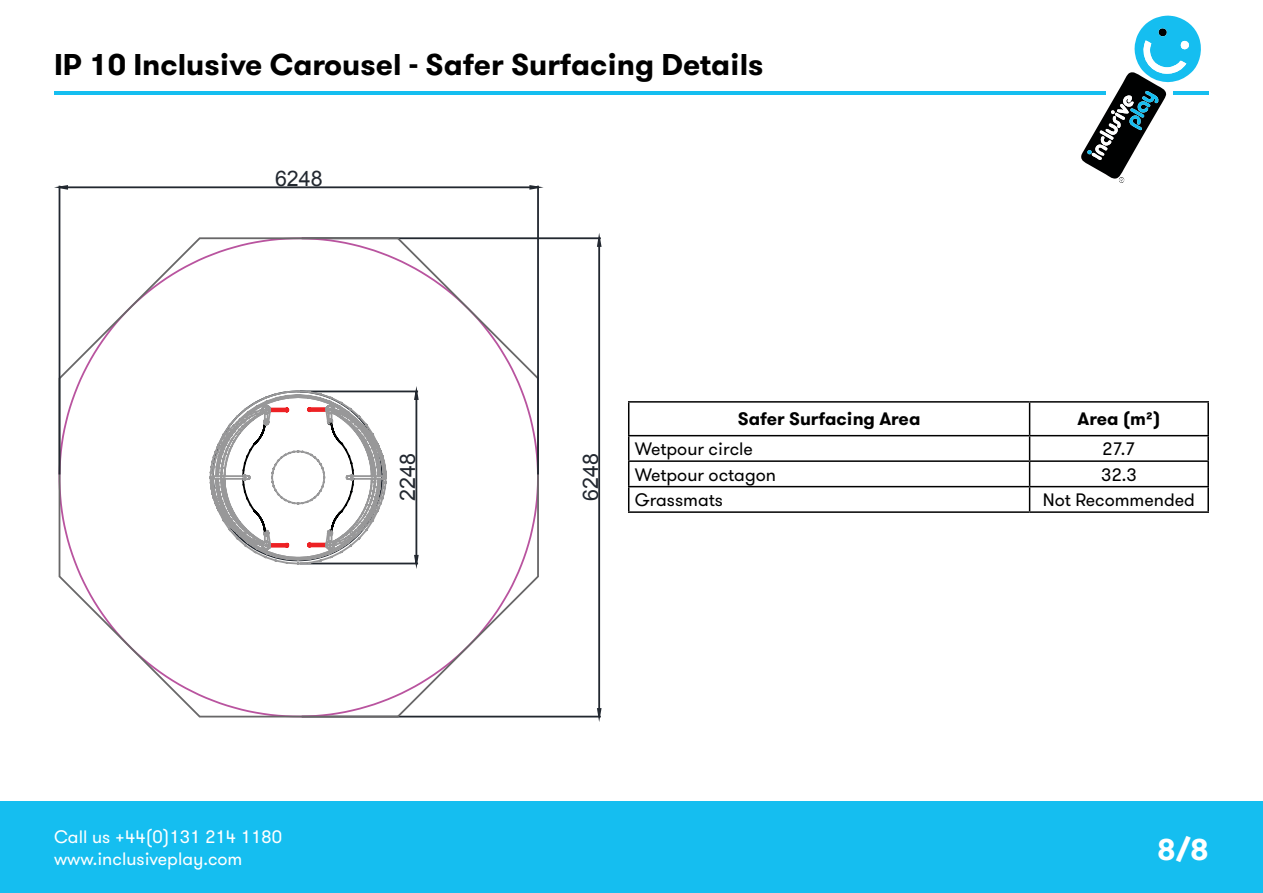
<style>
.page{position:relative;width:1263px;height:893px;background:#fff}
.page>*{position:absolute;margin:0;border:0;box-sizing:border-box;transform-origin:0 0}
.t1{font:700 30px "GT Walsheim";color:#000}
.t2{font:700 30px "GT Walsheim";color:#fff}
.t3{font:21.45px "Arial";color:#222830}
.t4{font:18px "GT Walsheim";color:#000}
.t5{font:18px/21.6px "GT Walsheim";color:#fff}
.t6{font:700 18px "GT Walsheim";color:#000}
</style>
<div class="page">
<div style="left:0;top:802px;width:1263px;height:91px;background:#15bef0"></div>
<hr style="left:54px;top:91px;width:1051px;height:3px;background:#15bef0">
<svg style="left:1081px;top:15px;width:122px;height:168px"></svg>
<hr style="left:1174px;top:91px;width:35px;height:3px;background:#15bef0">
<hr style="left:628px;top:401px;width:401px;height:2px;background:#000">
<hr style="left:628px;top:403px;width:1px;height:32px;background:#000">
<hr style="left:1029px;top:401px;width:180px;height:2px;background:#000">
<hr style="left:1029px;top:403px;width:1px;height:32px;background:#000">
<hr style="left:1207px;top:403px;width:2px;height:32px;background:#000">
<hr style="left:628px;top:435px;width:401px;height:1px;background:#000">
<hr style="left:1029px;top:435px;width:180px;height:1px;background:#000">
<hr style="left:1207px;top:436px;width:2px;height:24px;background:#000">
<hr style="left:628px;top:460px;width:401px;height:2px;background:#000">
<hr style="left:1029px;top:460px;width:180px;height:2px;background:#000">
<hr style="left:1207px;top:462px;width:2px;height:24px;background:#000">
<hr style="left:628px;top:486px;width:401px;height:1px;background:#000">
<svg style="left:628px;top:436px;width:1px;height:75px"></svg>
<hr style="left:1029px;top:486px;width:180px;height:1px;background:#000">
<svg style="left:1029px;top:436px;width:1px;height:75px"></svg>
<hr style="left:1207px;top:487px;width:2px;height:24px;background:#000">
<hr style="left:628px;top:511px;width:401px;height:2px;background:#000">
<hr style="left:1029px;top:511px;width:180px;height:2px;background:#000">
<svg style="left:540px;top:236px;width:62px;height:486px"></svg>
<svg style="left:58px;top:562px;width:482px;height:156px"></svg>
<svg style="left:58px;top:185px;width:491px;height:377px"></svg>
<svg style="left:208px;top:380px;width:212px;height:195px"></svg>
<h1 class="t1" style="left:54px;top:45px;width:711px">IP 10 Inclusive Carousel - Safer Surfacing Details</h1>
<p class="t3" style="left:275px;top:165px;width:49px">6248</p>
<p class="t3" style="left:394px;top:501px;width:49px;rotate:-90deg">2248</p>
<p class="t3" style="left:576px;top:501px;width:49px;rotate:-90deg">6248</p>
<p class="t6" style="left:738px;top:407px;width:184px">Safer Surfacing Area</p>
<p class="t6" style="left:1077px;top:407px;width:84px">Area (m²)</p>
<p class="t4" style="left:635px;top:437px;width:120px">Wetpour circle</p>
<p class="t4" style="left:1102px;top:437px;width:35px">27.7</p>
<p class="t4" style="left:635px;top:463px;width:143px">Wetpour octagon</p>
<p class="t4" style="left:1101px;top:463px;width:37px">32.3</p>
<p class="t4" style="left:635px;top:488px;width:90px">Grassmats</p>
<p class="t4" style="left:1043px;top:488px;width:154px">Not Recommended</p>
<p class="t5" style="left:54px;top:827px;width:230px">Call us +44(0)131 214 1180 www.inclusiveplay.com</p>
<h1 class="t2" style="left:1157px;top:830px;width:53px">8/8</h1>
</div>
